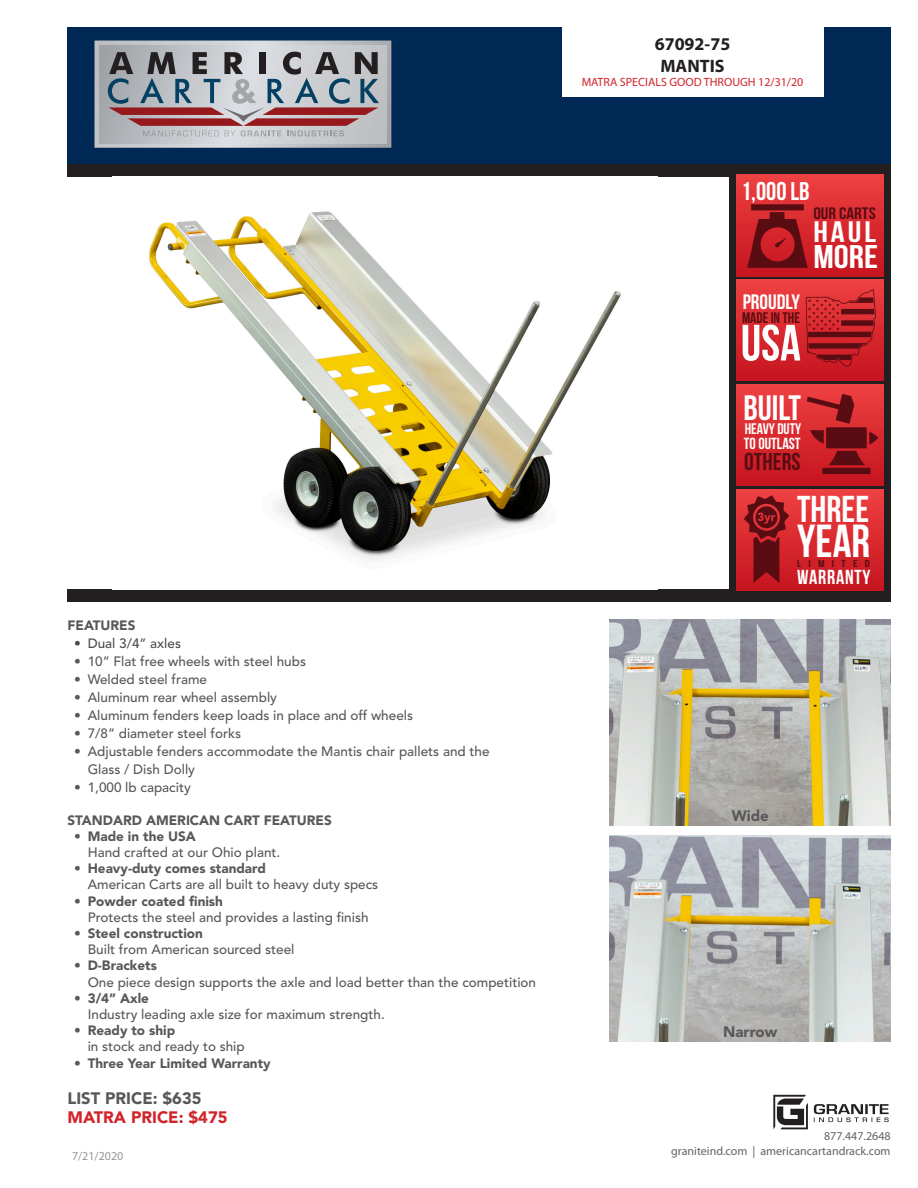
<style>
.page{position:relative;width:918px;height:1188px;background:#fff}
.page>*{position:absolute;margin:0;border:0;box-sizing:border-box;transform-origin:0 0}
.t1{font:50.85px "Bebas Neue";color:#fff}
.t2{font:46.35px "Bebas Neue";color:#fff}
.t3{font:37.35px "Bebas Neue";color:#fff}
.t4{font:35.25px "Bebas Neue";color:#fff}
.t5{font:32.85px "Bebas Neue";color:#fff;scale:1.15 1}
.t6{font:29.55px "Bebas Neue";color:#fff;scale:1.15 1}
.t7{font:25.65px "Bebas Neue";color:#fff}
.t8{font:24.3px "Bebas Neue";color:#5a0c13}
.t9{font:20.85px "Bebas Neue";color:#fff}
.t10{font:20.25px "Bebas Neue";letter-spacing:.04em;color:#fff}
.t11{font:700 18px "Myriad Pro";color:#231f20}
.t12{font:900 16.5px "Avenir LT Std";color:#d1232a}
.t13{font:900 16.5px "Avenir LT Std";color:#57585a}
.t14{font:16.5px "Bebas Neue";color:#5a0c13;scale:1.15 1}
.t15{font:16.05px "Bebas Neue";color:#fff}
.t16{font:15.3px "Bebas Neue";color:#fff}
.t17{font:15.3px "Bebas Neue";color:#5a0c13}
.t18{font:900 15px "Avenir LT Std";color:#57585a}
.t19{font:500 13.5px/16.2px "Avenir LT Std";color:#57585a}
.t20{font:900 13.5px "Avenir LT Std";color:#57585a}
.t21{font:500 13.5px "Avenir LT Std";color:#4b4c4d}
.t22{font:12px/14.4px "Myriad Pro";color:#636366;text-align:right}
.t23{font:12px "Myriad Pro";color:#d1232a}
.t24{font:12px "Myriad Pro";color:#939598}
.t25{font:10.05px "Bebas Neue";letter-spacing:.6em;color:#5a0c13;scale:1.2 1}
.s1{font-weight:900}
</style>
<div class="page">
<div style="left:68px;top:590px;width:823px;height:12px;background:#231f20"></div>
<div style="left:68px;top:27px;width:823px;height:137px;background:#002854"></div>
<div style="left:68px;top:164px;width:823px;height:12px;background:#231f20"></div>
<svg style="left:94px;top:41px;width:297px;height:107px;background:#a8a1a6"></svg>
<svg style="left:773px;top:1095px;width:35px;height:34px"></svg>
<svg style="left:814px;top:1104px;width:75px;height:18px"></svg>
<div style="left:562px;top:27px;width:262px;height:69px;background:#fff"></div>
<div style="left:729px;top:170px;width:162px;height:424px;background:#231f20"></div>
<div style="left:736px;top:384px;width:148px;height:102px;background:linear-gradient(to bottom,#ee4141,#c6141f)"></div>
<svg style="left:807px;top:394px;width:71px;height:80px;background:#a81f25"></svg>
<div style="left:736px;top:175px;width:148px;height:101px;background:linear-gradient(to bottom,#ee4141,#c6141f)"></div>
<svg style="left:747px;top:204px;width:61px;height:64px;background:#98191f"></svg>
<div style="left:736px;top:280px;width:148px;height:101px;background:linear-gradient(to bottom,#ee4141,#c6141f)"></div>
<svg style="left:806px;top:289px;width:70px;height:78px;background:#b52228"></svg>
<div style="left:736px;top:489px;width:148px;height:102px;background:linear-gradient(to bottom,#ee4141,#c6141f)"></div>
<svg style="left:744px;top:495px;width:45px;height:88px;background:#981a20"></svg>
<img style="left:149px;top:211px;width:472px;height:349px">
<img style="left:610px;top:836px;width:281px;height:206px">
<img style="left:610px;top:620px;width:281px;height:206px">
<p class="t20" style="left:68px;top:617px;width:70px">FEATURES</p>
<p class="t21" style="left:74px;top:636px;width:108px">• Dual 3/4” axles</p>
<p class="t19" style="left:74px;top:654px;width:233px">• 10” Flat free wheels with steel hubs</p>
<p class="t19" style="left:74px;top:672px;width:134px">• Welded steel frame</p>
<p class="t19" style="left:74px;top:690px;width:204px">• Aluminum rear wheel assembly</p>
<p class="t19" style="left:74px;top:708px;width:340px">• Aluminum fenders keep loads in place and off wheels</p>
<p class="t19" style="left:74px;top:726px;width:168px">• 7/8” diameter steel forks</p>
<p class="t19" style="left:88px;top:743px;width:403px;line-height:18px;text-indent:-14px">• Adjustable fenders accommodate the Mantis chair pallets and the<br>Glass / Dish Dolly</p>
<p class="t19" style="left:74px;top:780px;width:118px">• 1,000 lb capacity</p>
<p class="t20" style="left:68px;top:812px;width:266px">STANDARD AMERICAN CART FEATURES</p>
<p class="t19" style="left:88px;top:828px;width:194px;text-indent:-14px"><span class="s1">• Made in the USA<br></span>Hand crafted at our Ohio plant.</p>
<p class="t19" style="left:88px;top:861px;width:292px;text-indent:-14px"><span class="s1">• Heavy-duty comes standard<br></span>American Carts are all built to heavy duty specs</p>
<p class="t19" style="left:88px;top:893px;width:282px;text-indent:-14px"><span class="s1">• Powder coated finish<br></span>Protects the steel and provides a lasting finish</p>
<p class="t19" style="left:88px;top:925px;width:208px;text-indent:-14px"><span class="s1">• Steel construction<br></span>Built from American sourced steel</p>
<p class="t19" style="left:88px;top:958px;width:450px;text-indent:-14px"><span class="s1">• D-Brackets<br></span>One piece design supports the axle and load better than the competition</p>
<p class="t19" style="left:88px;top:990px;width:299px;text-indent:-14px"><span class="s1">• 3/4” Axle<br></span>Industry leading axle size for maximum strength.</p>
<p class="t19" style="left:88px;top:1023px;width:159px;text-indent:-14px"><span class="s1">• Ready to ship<br></span>in stock and ready to ship</p>
<p class="t20" style="left:74px;top:1055px;width:198px">• Three Year Limited Warranty</p>
<p class="t13" style="left:68px;top:1088px;width:136px">LIST PRICE: $635</p>
<p class="t12" style="left:68px;top:1108px;width:162px">MATRA PRICE: $475</p>
<p class="t24" style="left:72px;top:1148px;width:53px">7/21/2020</p>
<p class="t11" style="left:655px;top:33px;width:77px">67092-75</p>
<p class="t11" style="left:660px;top:54px;width:66px">MANTIS</p>
<p class="t23" style="left:582px;top:75px;width:223px">MATRA SPECIALS GOOD THROUGH 12/31/20</p>
<p class="t7" style="left:741px;top:177px;width:70px">1,000 LB</p>
<p class="t9" style="left:743px;top:291px;width:59px">PROUDLY</p>
<p class="t17" style="left:742px;top:309px;width:59px">MADE IN THE</p>
<p class="t1" style="left:741px;top:315px;width:62px">USA</p>
<p class="t14" style="left:813px;top:204px;width:56px">OUR CARTS</p>
<p class="t6" style="left:813px;top:216px;width:56px">HAUL</p>
<p class="t5" style="left:813px;top:238px;width:58px">MORE</p>
<p class="t4" style="left:743px;top:389px;width:59px">BUILT</p>
<p class="t16" style="left:745px;top:420px;width:58px">HEAVY DUTY</p>
<p class="t15" style="left:744px;top:435px;width:58px">TO OUTLAST</p>
<p class="t8" style="left:744px;top:448px;width:58px">OTHERS</p>
<p class="t3" style="left:797px;top:488px;width:73px">THREE</p>
<p class="t2" style="left:797px;top:516px;width:74px">YEAR</p>
<p class="t10" style="left:797px;top:565px;width:75px">WARRANTY</p>
<p class="t25" style="left:797px;top:558px;width:62px">LIMITED</p>
<p class="t18" style="left:732px;top:807px;width:39px">Wide</p>
<p class="t18" style="left:723px;top:1023px;width:56px">Narrow</p>
<p class="t22" style="left:671px;top:1129px;width:221px">877.447.2648<br>graniteind.com | americancartandrack.com</p>
</div>
